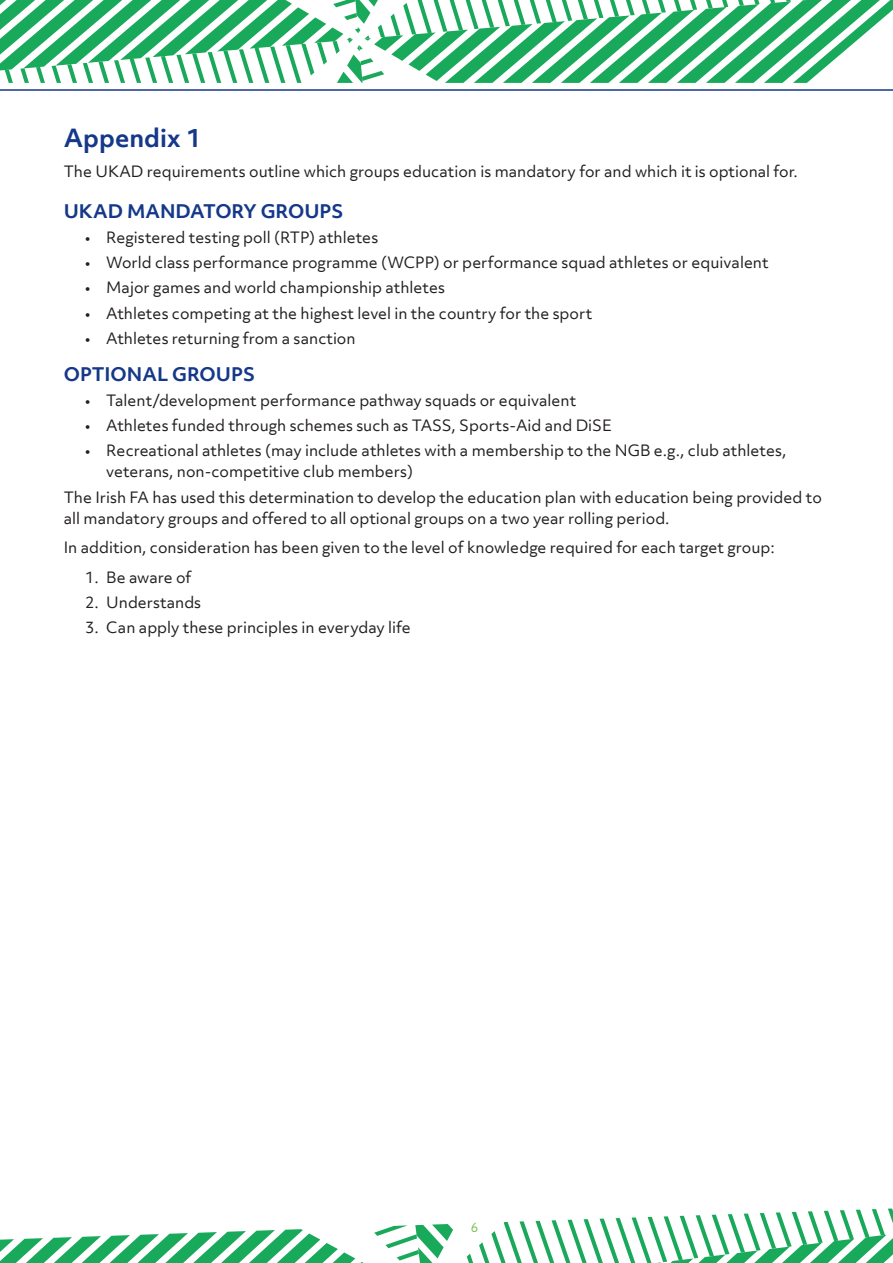
<style>
.page{position:relative;width:893px;height:1263px;background:#fff}
.page>*{position:absolute;margin:0;border:0;box-sizing:border-box;transform-origin:0 0}
.t1{font:700 24px "Objektiv Mk 3";color:#153889}
.subhead{font:700 18px "Objektiv Mk 3";color:#153889}
.Appendix_basic{font:15px/21px "Objektiv Mk 3";color:#231f20}
.Appendix_indent{font:15px/21px "Objektiv Mk 3";color:#231f20}
.Basic_indent{font:15px "Objektiv Mk 3";color:#231f20}
</style>
<div class="page">
<svg style="left:0;top:0;width:893px;height:83px"></svg>
<hr style="left:0;top:89px;width:893px;height:2px;background:#153889">
<svg style="left:0;top:1208px;width:893px;height:55px"></svg>
<p class="t1" style="left:64px;top:121px;width:139px">Appendix 1</p>
<p class="Appendix_basic" style="left:64px;top:160px;width:735px">The UKAD requirements outline which groups education is mandatory for and which it is optional for.</p>
<p class="subhead" style="left:64px;top:198px;width:281px">UKAD MANDATORY GROUPS</p>
<p class="Basic_indent" style="left:85px;top:227px;width:295px">• Registered testing poll (RTP) athletes</p>
<p class="Basic_indent" style="left:85px;top:252px;width:685px">• World class performance programme (WCPP) or performance squad athletes or equivalent</p>
<p class="Basic_indent" style="left:85px;top:277px;width:361px">• Major games and world championship athletes</p>
<p class="Basic_indent" style="left:85px;top:303px;width:509px">• Athletes competing at the highest level in the country for the sport</p>
<p class="Basic_indent" style="left:85px;top:328px;width:272px">• Athletes returning from a sanction</p>
<p class="subhead" style="left:64px;top:361px;width:193px">OPTIONAL GROUPS</p>
<p class="Appendix_indent" style="left:85px;top:390px;width:493px">• Talent/development performance pathway squads or equivalent</p>
<p class="Appendix_indent" style="left:85px;top:415px;width:529px">• Athletes funded through schemes such as TASS, Sports-Aid and DiSE</p>
<p class="Appendix_indent" style="left:106px;top:440px;width:682px;text-indent:-21px">• Recreational athletes (may include athletes with a membership to the NGB e.g., club athletes, veterans, non-competitive club members)</p>
<p class="Appendix_basic" style="left:64px;top:486px;width:760px">The Irish FA has used this determination to develop the education plan with education being provided to all mandatory groups and offered to all optional groups on a two year rolling period.</p>
<p class="Appendix_basic" style="left:64px;top:537px;width:712px">In addition, consideration has been given to the level of knowledge required for each target group:</p>
<p class="Appendix_indent" style="left:85px;top:566px;width:108px">1. Be aware of</p>
<p class="Appendix_indent" style="left:85px;top:592px;width:118px">2. Understands</p>
<p class="Appendix_indent" style="left:85px;top:617px;width:327px">3. Can apply these principles in everyday life</p>
</div>
